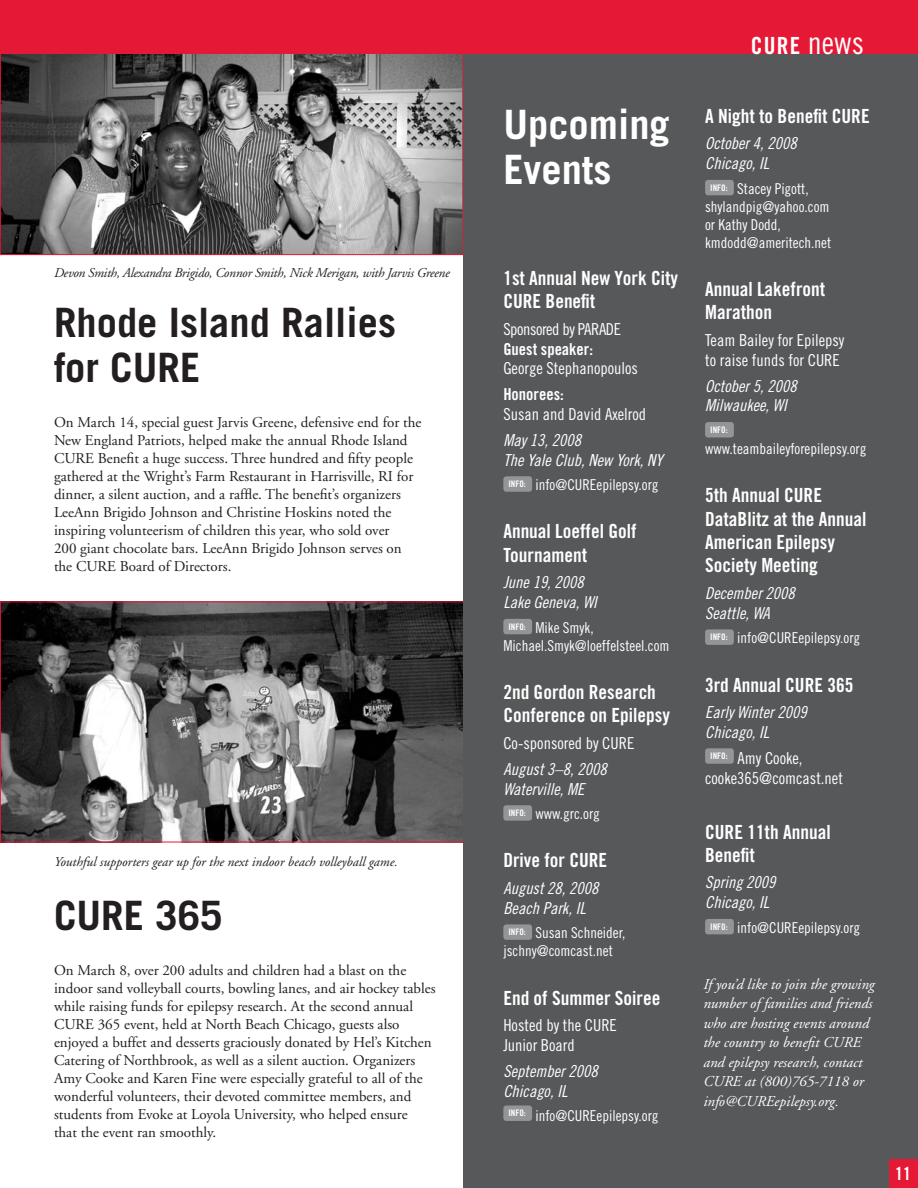
<style>
.page{position:relative;width:918px;height:1188px;background:#fff}
.page>*{position:absolute;margin:0;border:0;box-sizing:border-box;transform-origin:0 0}
.Story_Head{font:700 40.5px/45px "Trade Gothic";color:#231f20}
.Story_Head-2{font:700 40.5px/45px "Trade Gothic";color:#fff}
.t1{font:23.7px "Trade Gothic Bold Cond Twenty";color:#fff}
.Special_Event{font:19.5px/23.4px "Trade Gothic Bold Cond Twenty";color:#fff}
.Copy{font:18px "Trade Gothic Bold Cond Twenty";color:#fff}
.Location_and_Date{font:16.5px/19.8px "Trade Gothic Cond Eighteen Obl";color:#fff}
.Location_and_Date-2{font:16.5px/19.8px "Trade Gothic Cond Eighteen";color:#fff}
.Special_Event-2{font:16.5px/19.8px "Trade Gothic Cond Eighteen";color:#fff;text-align:center}
.Info{font:16.5px "Trade Gothic Cond Eighteen";color:#fff}
.Copy-2{font:15px/18px "Adobe Garamond";color:#231f20}
.Info-2{font:15px/18px "Trade Gothic Cond Eighteen";color:#fff}
.Copy-3{font:italic 15px/19.5px "Adobe Garamond";color:#fff}
.Photo_Caption{font:italic 13.5px "Adobe Garamond";letter-spacing:-.02em;color:#231f20}
.Photo_Caption-2{font:italic 13.5px "Adobe Garamond";color:#231f20}
.t2{font:9px "Trade Gothic Bold Cond Twenty";color:#fff}
.s1{font-family:"Trade Gothic Bold Cond Twenty"}
.s2{font-family:"Trade Gothic Cond Eighteen";font-size:31.5px}
</style>
<div class="page">
<img style="left:2px;top:604px;width:461px;height:236px">
<svg style="left:0;top:54px;width:463px;height:201px;background:#747272"></svg>
<div style="left:463px;top:40px;width:455px;height:1148px;background:#57585a"></div>
<div style="left:503px;top:476px;width:29px;height:16px;background:#939598;border-radius:3px"></div>
<div style="left:503px;top:619px;width:29px;height:15px;background:#939598;border-radius:3px"></div>
<div style="left:503px;top:805px;width:29px;height:16px;background:#939598;border-radius:3px"></div>
<div style="left:503px;top:924px;width:29px;height:16px;background:#939598;border-radius:3px"></div>
<div style="left:503px;top:1106px;width:29px;height:15px;background:#939598;border-radius:3px"></div>
<div style="left:705px;top:180px;width:29px;height:15px;background:#939598;border-radius:3px"></div>
<div style="left:705px;top:422px;width:29px;height:15px;background:#939598;border-radius:3px"></div>
<div style="left:705px;top:629px;width:29px;height:16px;background:#939598;border-radius:3px"></div>
<div style="left:705px;top:748px;width:29px;height:16px;background:#939598;border-radius:3px"></div>
<div style="left:705px;top:919px;width:29px;height:15px;background:#939598;border-radius:3px"></div>
<div style="left:889px;top:1159px;width:29px;height:29px;background:#e51836"></div>
<div style="left:0;top:0;width:918px;height:54px;background:#e51836"></div>
<p class="Photo_Caption" style="left:54px;top:265px;width:397px">Devon Smith, Alexandra Brigido, Connor Smith, Nick Merigan, with Jarvis Greene</p>
<p class="Story_Head" style="left:54px;top:300px;width:344px">Rhode Island Rallies for CURE</p>
<p class="Copy-2" style="left:54px;top:414px;width:369px">On March 14, special guest Jarvis Greene, defensive end for the New England Patriots, helped make the annual Rhode Island CURE Benefit a huge success. Three hundred and fifty people gathered at the Wright’s Farm Restaurant in Harrisville, RI for dinner, a silent auction, and a raffle. The benefit’s organizers LeeAnn Brigido Johnson and Christine Hoskins noted the inspiring volunteerism of children this year, who sold over<br>200 giant chocolate bars. LeeAnn Brigido Johnson serves on the CURE Board of Directors.</p>
<p class="Photo_Caption-2" style="left:54px;top:854px;width:345px">Youthful supporters gear up for the next indoor beach volleyball game.</p>
<p class="Story_Head" style="left:54px;top:893px;width:170px">CURE 365</p>
<p class="Copy-2" style="left:54px;top:962px;width:383px">On March 8, over 200 adults and children had a blast on the indoor sand volleyball courts, bowling lanes, and air hockey tables while raising funds for epilepsy research. At the second annual CURE 365 event, held at North Beach Chicago, guests also enjoyed a buffet and desserts graciously donated by Hel’s Kitchen Catering of Northbrook, as well as a silent auction. Organizers Amy Cooke and Karen Fine were especially grateful to all of the wonderful volunteers, their devoted committee members, and students from Evoke at Loyola University, who helped ensure<br>that the event ran smoothly.</p>
<p class="Story_Head-2" style="left:503px;top:102px;width:168px">Upcoming<br>Events</p>
<p class="Special_Event" style="left:503px;top:266px;width:176px">1st Annual New York City<br>CURE</p>
<p class="Special_Event" style="left:546px;top:290px;width:51px">Benefit</p>
<p class="Location_and_Date-2" style="left:503px;top:319px;width:136px">Sponsored by PARADE<br><span class="s1">Guest speaker:<br></span>George Stephanopoulos</p>
<p class="Location_and_Date-2" style="left:503px;top:384px;width:144px"><span class="s1">Honorees:<br></span>Susan and David Axelrod</p>
<p class="Location_and_Date" style="left:503px;top:430px;width:161px">May 13, 2008<br>The Yale Club, New York, NY</p>
<p class="t2" style="left:508px;top:478px;width:19px">info:</p>
<p class="Info-2" style="left:535px;top:476px;width:125px">info@CUREepilepsy.org</p>
<p class="Special_Event" style="left:503px;top:520px;width:135px">Annual Loeffel Golf<br>Tournament</p>
<p class="Location_and_Date" style="left:503px;top:572px;width:95px">June 19, 2008<br>Lake Geneva, WI</p>
<p class="t2" style="left:508px;top:621px;width:19px">info:</p>
<p class="Info-2" style="left:503px;top:618px;width:168px;text-indent:32px">Mike Smyk,<br>Michael.Smyk@loeffelsteel.com</p>
<p class="Special_Event" style="left:503px;top:680px;width:168px">2nd Gordon Research<br>Conference on Epilepsy</p>
<p class="Info" style="left:503px;top:733px;width:133px">Co-sponsored by CURE</p>
<p class="Location_and_Date" style="left:503px;top:759px;width:105px">August 3–8, 2008<br>Waterville, ME</p>
<p class="t2" style="left:508px;top:807px;width:19px">info:</p>
<p class="Info-2" style="left:535px;top:805px;width:66px">www.grc.org</p>
<p class="Special_Event" style="left:503px;top:849px;width:77px">Drive for CURE</p>
<p class="Location_and_Date" style="left:503px;top:878px;width:97px">August 28, 2008<br>Beach Park, IL</p>
<p class="t2" style="left:508px;top:927px;width:19px">info:</p>
<p class="Info-2" style="left:503px;top:924px;width:124px;text-indent:32px">Susan Schneider, jschny@comcast.net</p>
<p class="Special_Event" style="left:503px;top:986px;width:158px">End of Summer Soiree</p>
<p class="Location_and_Date-2" style="left:503px;top:1015px;width:115px">Hosted by the CURE<br>Junior Board</p>
<p class="Location_and_Date" style="left:503px;top:1061px;width:96px">September 2008<br>Chicago, IL</p>
<p class="t2" style="left:508px;top:1108px;width:19px">info:</p>
<p class="Info-2" style="left:535px;top:1106px;width:125px">info@CUREepilepsy.org</p>
<p class="t1" style="left:751px;top:31px;width:115px">Cure <span class="s2">news</span></p>
<p class="Special_Event" style="left:705px;top:104px;width:137px">A Night to Benefit CURE</p>
<p class="Location_and_Date" style="left:705px;top:133px;width:93px">October 4, 2008<br>Chicago, IL</p>
<p class="t2" style="left:710px;top:182px;width:19px">info:</p>
<p class="Info-2" style="left:705px;top:179px;width:128px;text-indent:32px">Stacey Pigott, shylandpig@yahoo.com or Kathy Dodd, kmdodd@ameritech.net</p>
<p class="Special_Event" style="left:705px;top:277px;width:122px">Annual Lakefront<br>Marathon</p>
<p class="Location_and_Date-2" style="left:705px;top:330px;width:141px">Team Bailey for Epilepsy to raise funds for CURE</p>
<p class="Location_and_Date" style="left:705px;top:376px;width:93px">October 5, 2008<br>Milwaukee, WI</p>
<p class="t2" style="left:710px;top:424px;width:19px">info:</p>
<p class="Info-2" style="left:705px;top:439px;width:163px">www.teambaileyforepilepsy.org</p>
<p class="Special_Event" style="left:705px;top:483px;width:163px">5th Annual CURE<br>DataBlitz at the Annual<br>American Epilepsy<br>Society Meeting</p>
<p class="Location_and_Date" style="left:705px;top:583px;width:91px">December 2008<br>Seattle, WA</p>
<p class="t2" style="left:710px;top:632px;width:19px">info:</p>
<p class="Info-2" style="left:737px;top:629px;width:125px">info@CUREepilepsy.org</p>
<p class="Special_Event" style="left:705px;top:673px;width:91px">3rd Annual CURE</p>
<p class="Special_Event" style="left:827px;top:673px;width:27px">365</p>
<p class="Location_and_Date" style="left:705px;top:702px;width:103px">Early Winter 2009<br>Chicago, IL</p>
<p class="t2" style="left:710px;top:750px;width:19px">info:</p>
<p class="Special_Event-2" style="left:705px;top:748px;width:139px">Amy Cooke, cooke365@comcast.net</p>
<p class="Special_Event" style="left:705px;top:820px;width:127px;text-indent:42px">11th Annual<br>Benefit</p>
<p class="Location_and_Date" style="left:705px;top:873px;width:72px">Spring 2009<br>Chicago, IL</p>
<p class="t2" style="left:710px;top:921px;width:19px">info:</p>
<p class="Info-2" style="left:737px;top:918px;width:125px">info@CUREepilepsy.org</p>
<p class="Special_Event" style="left:705px;top:820px;width:10px">CURE</p>
<p class="Copy-3" style="left:703px;top:975px;width:173px">If you’d like to join the growing number of families and friends who are hosting events around the country to benefit CURE and epilepsy research, contact<br>CURE at (800)765-7118 or info@CUREepilepsy.org.</p>
<p class="Copy" style="left:895px;top:1162px;width:17px">11</p>
</div>
